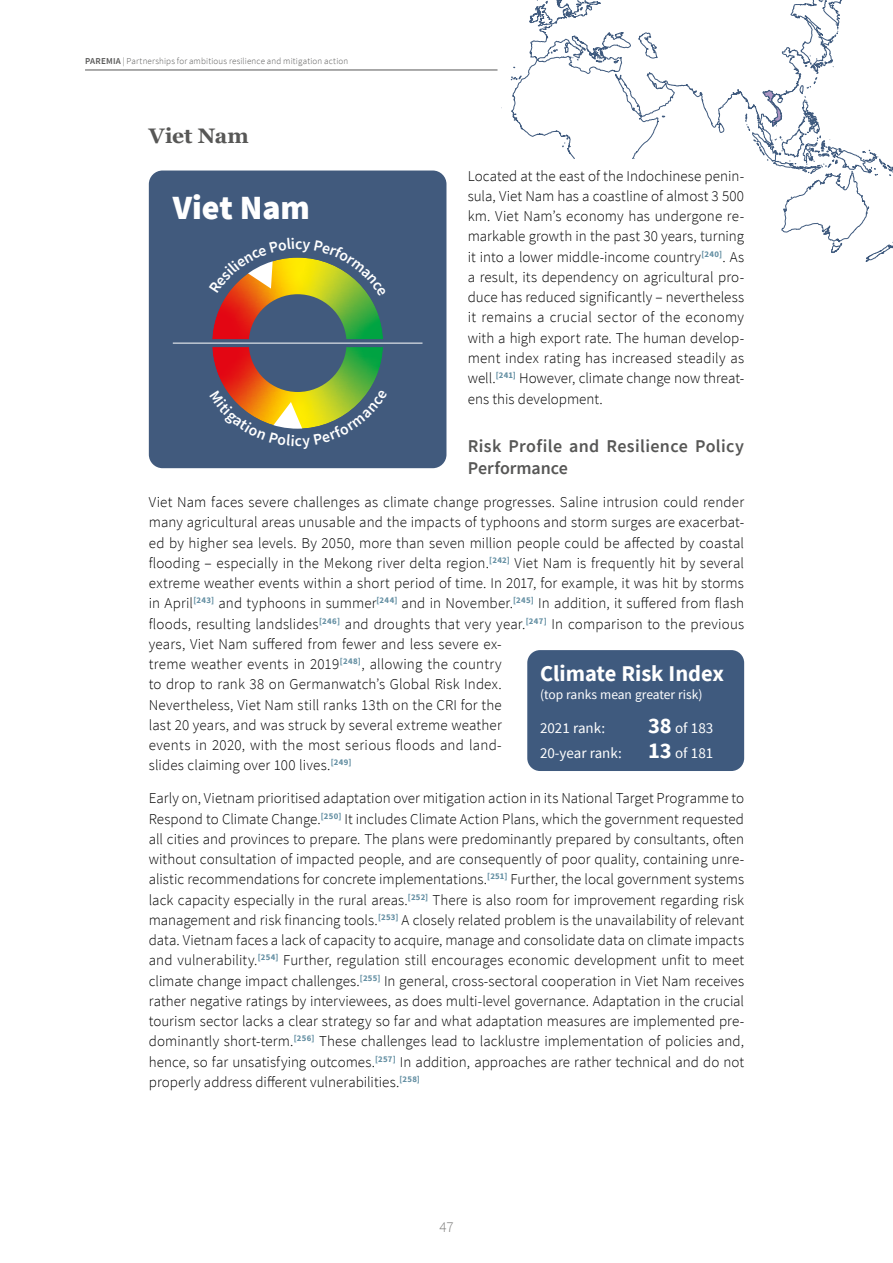
<style>
.page{position:relative;width:893px;height:1263px;background:#fff}
.page>*{position:absolute;margin:0;border:0;box-sizing:border-box;transform-origin:0 0}
.t1{font:900 33.9px "Source Sans Pro";color:#fff}
.t2{font:700 22.5px "Source Sans Pro";color:#fff}
.H3_Georgia{font:700 21px "Georgia";color:#575756}
.H4_Source_Sans_Zwisc{font:600 18px/22.5px "Source Sans Pro";letter-spacing:.02em;color:#575756}
.Fließtext_2014{font:300 15px/20.2px "Source Sans Pro";letter-spacing:.01em;color:#000;text-align:justify}
.t3{font:15px "Source Sans Pro";color:#fff}
.t4{font:300 15px "Source Sans Pro";color:#7e7e7d}
.t5{font:13.5px "Source Sans Pro";color:#fff}
.t6{font:300 9px "Source Sans Pro";letter-spacing:.02em;color:#575756}
.s1{font-weight:600}
.s2{font-weight:700;font-size:22.5px}
</style>
<div class="page">
<svg style="left:511px;top:0;width:331px;height:159px"></svg>
<svg style="left:638px;top:32px;width:20px;height:26px"></svg>
<svg style="left:653px;top:81px;width:13px;height:8px"></svg>
<svg style="left:738px;top:5px;width:155px;height:257px"></svg>
<div style="left:544px;top:159px;width:206px;height:173px;background:#fff"></div>
<hr style="left:85px;top:70px;width:412px;height:1px;background:#575756">
<div style="left:149px;top:171px;width:297px;height:297px;background:#415a7d;border-radius:14px"></div>
<hr style="left:173px;top:343px;width:249px;height:1px;background:#fff">
<div style="left:527px;top:650px;width:217px;height:121px;background:#3f5a7e;border-radius:13px"></div>
<svg style="left:205px;top:257px;width:185px;height:172px"></svg>
<p class="t6" style="left:85px;top:56px;width:265px"><span class="s1">PAREMIA</span> | Partnerships for ambitious resilience and mitigation action</p>
<p class="H3_Georgia" style="left:149px;top:123px;width:102px">Viet Nam</p>
<p class="Fließtext_2014" style="left:468px;top:166px;width:278px">Located at the east of the Indochinese penin&shy;sula, Viet Nam has a coastline of almost 3 500 km. Viet Nam’s economy has undergone re&shy;markable growth in the past 30 years, turning it into a lower middle-income country<sup>[240]</sup>. As a result, its dependency on agricultural pro&shy;duce has reduced significantly – nevertheless it remains a crucial sector of the economy with a high export rate. The human develop&shy;ment index rating has increased steadily as well.<sup>[241]</sup> However, climate change now threat&shy;ens this development.</p>
<p class="H4_Source_Sans_Zwisc" style="left:468px;top:434px;width:278px">Risk Profile and Resilience Policy<br>Performance</p>
<p class="Fließtext_2014" style="left:149px;top:492px;width:597px;text-align:left">Viet Nam faces severe challenges as climate change progresses. Saline intrusion could render many agricultural areas unusable and the impacts of typhoons and storm surges are exacerbat&shy;ed by higher sea levels. By 2050, more than seven million people could be affected by coastal flooding – especially in the Mekong river delta region.<sup>[242]</sup> Viet Nam is frequently hit by several extreme weather events within a short period of time. In 2017, for example, it was hit by storms in April<sup>[243]</sup> and typhoons in summer<sup>[244]</sup> and in November.<sup>[245]</sup> In addition, it suffered from flash floods, resulting landslides<sup>[246]</sup> and droughts that very year.<sup>[247]</sup> In comparison to the previous years, Viet Nam suffered from fewer and less severe ex-<br>treme weather events in 2019<sup>[248]</sup>, allowing the country<br>to drop to rank 38 on Germanwatch’s Global Risk Index.<br>Nevertheless, Viet Nam still ranks 13th on the CRI for the<br>last 20 years, and was struck by several extreme weather<br>events in 2020, with the most serious floods and land-<br>slides claiming over 100 lives.<sup>[249]</sup></p>
<p class="Fließtext_2014" style="left:149px;top:788px;width:597px">Early on, Vietnam prioritised adaptation over mitigation action in its National Target Programme to Respond to Climate Change.<sup>[250]</sup> It includes Climate Action Plans, which the government requested all cities and provinces to prepare. The plans were predominantly prepared by consultants, often without consultation of impacted people, and are consequently of poor quality, containing unre&shy;alistic recommendations for concrete implementations.<sup>[251]</sup> Further, the local government systems lack capacity especially in the rural areas.<sup>[252]</sup> There is also room for improvement regarding risk management and risk financing tools.<sup>[253]</sup> A closely related problem is the unavailability of relevant data. Vietnam faces a lack of capacity to acquire, manage and consolidate data on climate impacts and vulnerability.<sup>[254]</sup> Further, regulation still encourages economic development unfit to meet climate change impact challenges.<sup>[255]</sup> In general, cross-sectoral cooperation in Viet Nam receives rather negative ratings by interviewees, as does multi-level governance. Adaptation in the crucial tourism sector lacks a clear strategy so far and what adaptation measures are implemented pre&shy;dominantly short-term.<sup>[256]</sup> These challenges lead to lacklustre implementation of policies and, hence, so far unsatisfying outcomes.<sup>[257]</sup> In addition, approaches are rather technical and do not properly address different vulnerabilities.<sup>[258]</sup></p>
<p class="t1" style="left:173px;top:184px;width:139px">Viet Nam</p>
<p class="t2" style="left:540px;top:658px;width:185px">Climate Risk Index</p>
<p class="t5" style="left:540px;top:686px;width:164px">(top ranks mean greater risk)</p>
<p class="t3" style="left:540px;top:718px;width:67px">2021 rank:</p>
<p class="t3" style="left:648px;top:718px;width:67px"><span class="s2">38</span> of 183</p>
<p class="t3" style="left:540px;top:744px;width:175px">20-year rank: <span class="s2">13</span> of 181</p>
<p class="t4" style="left:439px;top:1217px;width:16px">47</p>
</div>
